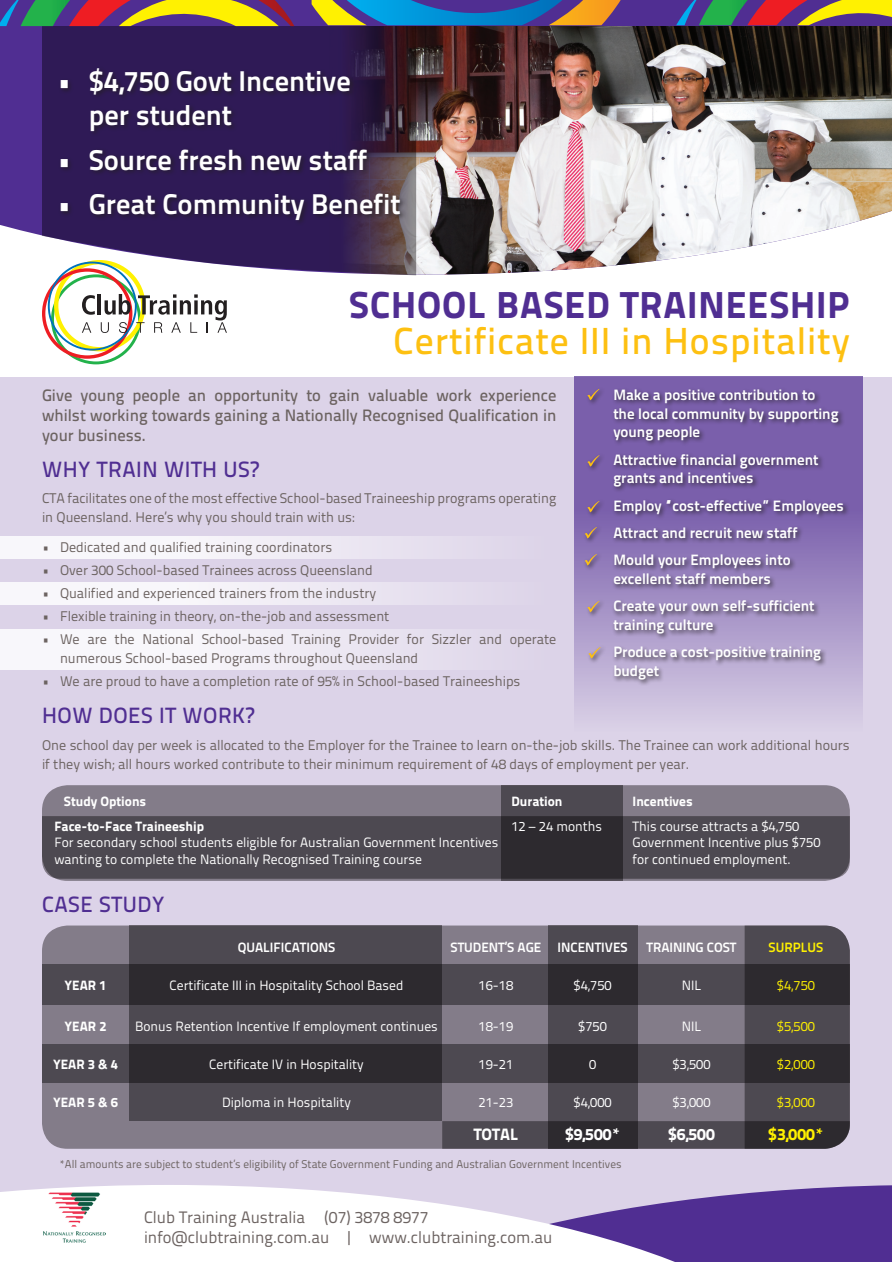
<style>
.page{position:relative;width:892px;height:1262px;background:#fff}
.page>*{position:absolute;margin:0;border:0;box-sizing:border-box;transform-origin:0 0}
.t1{font:500 37.5px/36.2px "Titillium Text 22 L";letter-spacing:.025em;color:#fdc011;text-align:right}
.t2{font:700 28.5px/34.2px "Titillium Text 22 L";color:#fff}
.t3{font:500 22.05px "Titillium Text 22 L";letter-spacing:.025em;color:#502e92}
.t4{font:500 16.5px/19.8px "Titillium Text 22 L";color:#6c6361;text-align:justify}
.t5{font:16.5px/19.8px "Titillium Text 22 L";color:#6c6361}
.t6{font:800 16.5px "Titillium Text 22 L";color:#fff}
.t7{font:800 16.5px "Titillium Text 22 L";color:#fff101}
.t8{font:700 15px/27.3px "Titillium Text 22 L";color:#fff}
.t9{font:14.1px/18.8px "Titillium Text 22 L";color:#6c6361}
.t10{font:13.5px/16.2px "Titillium Text 22 L";color:#fff}
.t11{font:800 13.5px "Titillium Text 22 L";color:#fff}
.t12{font:700 13.5px "Titillium Text 22 L";color:#fff}
.t13{font:13.5px "Titillium Text 22 L";color:#fff101}
.t14{font:700 13.5px "Titillium Text 22 L";color:#fff101}
.t15{font:11.25px "Titillium Text 22 L";color:#6c6361}
.s1{font-weight:800;color:#502e92}
.s2{font-weight:800}
</style>
<div class="page">
<div style="left:0;top:26px;width:42px;height:210px;background:#502e92"></div>
<img style="left:416px;top:26px;width:476px;height:249px">
<div style="left:0;top:377px;width:892px;height:885px;background:#dcd3e8"></div>
<div style="left:821px;top:1185px;width:71px;height:77px;background:#502e92"></div>
<svg style="left:574px;top:377px;width:289px;height:337px"></svg>
<svg style="left:42px;top:275px;width:185px;height:89px"></svg>
<div style="left:0;top:536px;width:568px;height:23px;background:linear-gradient(to right,#fff,#ded5e9)"></div>
<div style="left:0;top:582px;width:568px;height:22px;background:linear-gradient(to right,#fff,#ded5e9)"></div>
<div style="left:0;top:629px;width:568px;height:40px;background:linear-gradient(to right,#fff,#ded5e9)"></div>
<div style="left:42px;top:785px;width:808px;height:96px;background:#837c89;border-radius:26px"></div>
<div style="left:42px;top:816px;width:808px;height:63px;background:#4d4951"></div>
<svg style="left:501px;top:785px;width:121px;height:96px;background:#38343a"></svg>
<div style="left:611px;top:387px;width:239px;height:299px;background:#231f20;opacity:.75"></div>
<div style="left:585px;top:387px;width:21px;height:20px;background:#231f20;opacity:.75"></div>
<svg style="left:587px;top:389px;width:13px;height:11px"></svg>
<div style="left:585px;top:453px;width:21px;height:20px;background:#231f20;opacity:.75"></div>
<svg style="left:587px;top:455px;width:13px;height:12px"></svg>
<div style="left:585px;top:499px;width:21px;height:20px;background:#231f20;opacity:.75"></div>
<svg style="left:587px;top:501px;width:13px;height:11px"></svg>
<div style="left:583px;top:552px;width:20px;height:20px;background:#231f20;opacity:.75"></div>
<svg style="left:585px;top:554px;width:12px;height:11px"></svg>
<div style="left:583px;top:525px;width:20px;height:20px;background:#231f20;opacity:.75"></div>
<svg style="left:585px;top:527px;width:12px;height:11px"></svg>
<div style="left:585px;top:599px;width:21px;height:20px;background:#231f20;opacity:.75"></div>
<svg style="left:587px;top:601px;width:13px;height:11px"></svg>
<div style="left:586px;top:645px;width:21px;height:20px;background:#231f20;opacity:.75"></div>
<svg style="left:588px;top:647px;width:13px;height:11px"></svg>
<svg style="left:42px;top:26px;width:374px;height:249px;background:#4e3c66"></svg>
<svg style="left:0;top:1185px;width:821px;height:77px;fill:#fff"></svg>
<img style="left:42px;top:1192px;width:63px;height:51px">
<div style="left:0;top:0;width:892px;height:26px;background:#502e92"></div>
<svg style="left:312px;top:0;width:309px;height:25px"></svg>
<div style="left:42px;top:925px;width:808px;height:224px;background:#837c89;border-radius:26px"></div>
<div style="left:42px;top:964px;width:808px;height:40px;background:#4d4951"></div>
<div style="left:42px;top:1044px;width:808px;height:39px;background:#4d4951"></div>
<svg style="left:129px;top:925px;width:313px;height:196px;background:#403c43"></svg>
<svg style="left:442px;top:925px;width:408px;height:224px"></svg>
<div style="left:58px;top:66px;width:348px;height:160px;background:#231f20;opacity:.75"></div>
<svg style="left:0;top:0;width:294px;height:26px"></svg>
<svg style="left:676px;top:0;width:216px;height:25px"></svg>
<p class="t2" style="left:89px;top:62px;width:264px;text-indent:-32px">• $4,750 Govt Incentive per student</p>
<p class="t2" style="left:57px;top:141px;width:312px">• Source fresh new staff</p>
<p class="t2" style="left:57px;top:185px;width:345px">• Great Community Benefit</p>
<p class="t1" style="left:349px;top:284px;width:502px"><span class="s1">School Based Traineeship<br></span>Certificate III in Hospitality</p>
<p class="t8" style="left:613px;top:384px;width:227px;line-height:18.8px">Make a positive contribution to the local community by supporting young people</p>
<p class="t8" style="left:613px;top:449px;width:207px;line-height:18.8px">Attractive financial government grants and incentives</p>
<p class="t8" style="left:613px;top:491px;width:232px">Employ “cost-effective” Employees<br>Attract and recruit new staff<br>Mould your Employees into</p>
<p class="t8" style="left:613px;top:564px;width:203px">excellent staff members<br>Create your own self-sufficient</p>
<p class="t8" style="left:613px;top:610px;width:209px">training culture<br>Produce a cost-positive training</p>
<p class="t8" style="left:613px;top:656px;width:47px">budget</p>
<p class="t4" style="left:42px;top:384px;width:516px">Give young people an opportunity to gain valuable work experience whilst working towards gaining a Nationally Recognised Qualification in your business.</p>
<p class="t3" style="left:42px;top:453px;width:219px">WHY TRAIN WITH US?</p>
<p class="t9" style="left:42px;top:488px;width:516px">CTA facilitates one of the most effective School-based Traineeship programs operating in Queensland. Here’s why you should train with us:</p>
<p class="t9" style="left:42px;top:537px;width:292px">• Dedicated and qualified training coordinators</p>
<p class="t9" style="left:42px;top:560px;width:332px">• Over 300 School-based Trainees across Queensland</p>
<p class="t9" style="left:42px;top:583px;width:336px">• Qualified and experienced trainers from the industry</p>
<p class="t9" style="left:42px;top:606px;width:349px">• Flexible training in theory, on-the-job and assessment</p>
<p class="t9" style="left:60px;top:629px;width:498px;text-indent:-18px">• We are the National School-based Training Provider for Sizzler and operate numerous School-based Programs throughout Queensland</p>
<p class="t9" style="left:42px;top:671px;width:480px">• We are proud to have a completion rate of 95% in School-based Traineeships</p>
<p class="t3" style="left:42px;top:699px;width:214px">HOW DOES IT WORK?</p>
<p class="t9" style="left:42px;top:735px;width:809px">One school day per week is allocated to the Employer for the Trainee to learn on-the-job skills. The Trainee can work additional hours if they wish; all hours worked contribute to their minimum requirement of 48 days of employment per year.</p>
<p class="t11" style="left:64px;top:790px;width:84px">Study Options</p>
<p class="t11" style="left:511px;top:790px;width:53px">Duration</p>
<p class="t11" style="left:633px;top:790px;width:62px">Incentives</p>
<p class="t10" style="left:54px;top:817px;width:445px"><span class="s2">Face-to-Face Traineeship<br></span>For secondary school students eligible for Australian Government Incentives wanting to complete the Nationally Recognised Training course</p>
<p class="t10" style="left:511px;top:817px;width:92px">12 – 24 months</p>
<p class="t10" style="left:633px;top:817px;width:189px">This course attracts a $4,750<br>Government Incentive plus $750 for continued employment.</p>
<p class="t3" style="left:42px;top:888px;width:124px">CASE STUDY</p>
<p class="t12" style="left:238px;top:937px;width:99px">QUALIFICATIONS</p>
<p class="t12" style="left:451px;top:937px;width:179px">STUDENT’S AGE INCENTIVES</p>
<p class="t12" style="left:646px;top:937px;width:92px">TRAINING COST</p>
<p class="t14" style="left:769px;top:937px;width:56px">SURPLUS</p>
<p class="t11" style="left:65px;top:975px;width:17px">YEAR</p>
<p class="t11" style="left:99px;top:975px;width:9px">1</p>
<p class="t10" style="left:170px;top:976px;width:235px">Certificate III in Hospitality School Based</p>
<p class="t10" style="left:479px;top:976px;width:36px">16-18</p>
<p class="t10" style="left:574px;top:976px;width:40px">$4,750</p>
<p class="t10" style="left:682px;top:976px;width:21px">NIL</p>
<p class="t13" style="left:777px;top:975px;width:40px">$4,750</p>
<p class="t11" style="left:65px;top:1015px;width:17px">YEAR</p>
<p class="t11" style="left:99px;top:1015px;width:9px">2</p>
<p class="t10" style="left:135px;top:1017px;width:304px">Bonus Retention Incentive If employment continues</p>
<p class="t10" style="left:479px;top:1017px;width:36px">18-19</p>
<p class="t10" style="left:578px;top:1017px;width:30px">$750</p>
<p class="t10" style="left:682px;top:1017px;width:21px">NIL</p>
<p class="t13" style="left:777px;top:1016px;width:40px">$5,500</p>
<p class="t11" style="left:53px;top:1053px;width:17px">YEAR</p>
<p class="t11" style="left:88px;top:1053px;width:32px">3 &amp; 4</p>
<p class="t10" style="left:209px;top:1055px;width:156px">Certificate IV in Hospitality</p>
<p class="t10" style="left:479px;top:1055px;width:36px">19-21</p>
<p class="t10" style="left:589px;top:1055px;width:9px">0</p>
<p class="t10" style="left:672px;top:1055px;width:40px">$3,500</p>
<p class="t13" style="left:777px;top:1054px;width:40px">$2,000</p>
<p class="t11" style="left:53px;top:1092px;width:17px">YEAR</p>
<p class="t11" style="left:88px;top:1092px;width:32px">5 &amp; 6</p>
<p class="t10" style="left:222px;top:1094px;width:130px">Diploma in Hospitality</p>
<p class="t10" style="left:479px;top:1094px;width:36px">21-23</p>
<p class="t10" style="left:574px;top:1094px;width:40px">$4,000</p>
<p class="t10" style="left:672px;top:1094px;width:40px">$3,000</p>
<p class="t13" style="left:777px;top:1092px;width:40px">$3,000</p>
<p class="t6" style="left:474px;top:1121px;width:37px">TOTAL</p>
<p class="t6" style="left:565px;top:1121px;width:57px">$9,500*</p>
<p class="t6" style="left:668px;top:1121px;width:48px">$6,500</p>
<p class="t7" style="left:768px;top:1121px;width:57px">$3,000*</p>
<p class="t15" style="left:59px;top:1155px;width:564px">*All amounts are subject to student’s eligibility of State Government Funding and Australian Government Incentives</p>
<p class="t5" style="left:144px;top:1206px;width:410px">Club Training Australia (07) 3878 8977 info@clubtraining.com.au | www.clubtraining.com.au</p>
</div>
